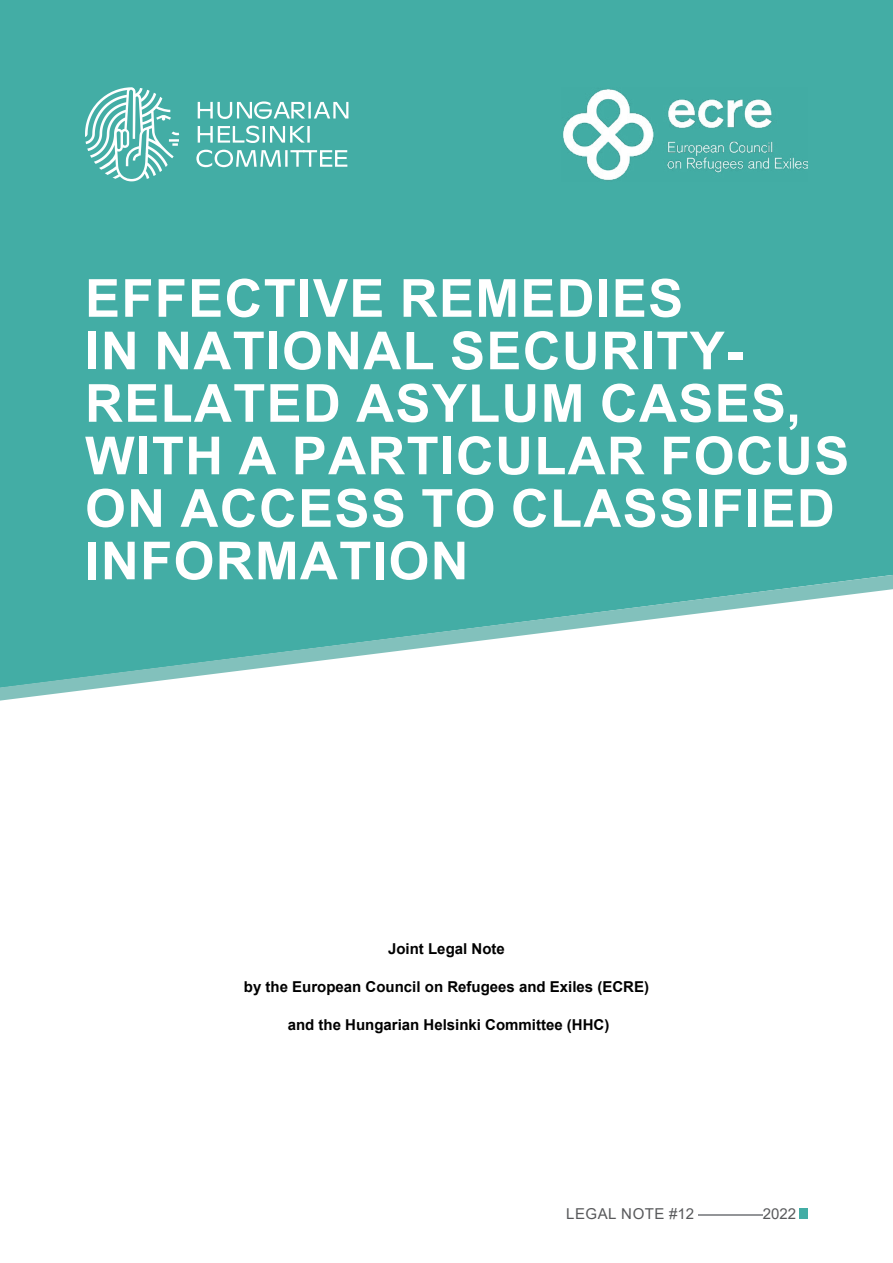
<style>
.page{position:relative;width:893px;height:1263px;background:#fff}
.page>*{position:absolute;margin:0;border:0;box-sizing:border-box;transform-origin:0 0}
.t1{font:700 52.5px/52.5px "Arial";letter-spacing:.025em;color:#fff}
.t2{font:700 15px "Arial";color:#000}
.t3{font:15px "Arial";letter-spacing:.035em;color:#58595b}
.s1{color:#939598}
</style>
<div class="page">
<div style="left:800px;top:1208px;width:8px;height:11px;background:#43ada5"></div>
<div style="left:0;top:0;width:893px;height:258px;background:#43ada5"></div>
<div style="left:0;top:181px;width:893px;height:394px;background:#43ada5"></div>
<svg style="left:0;top:575px;width:893px;height:126px"></svg>
<img style="left:563px;top:89px;width:245px;height:92px">
<svg style="left:85px;top:87px;width:263px;height:94px"></svg>
<p class="t1" style="left:85px;top:273px;width:766px">EFFECTIVE REMEDIES<br>IN NATIONAL SECURITY-<br>RELATED ASYLUM CASES,<br>WITH A PARTICULAR FOCUS<br>ON ACCESS TO CLASSIFIED<br>INFORMATION</p>
<p class="t2" style="left:388px;top:938px;width:118px">Joint Legal Note</p>
<p class="t2" style="left:244px;top:976px;width:407px">by the European Council on Refugees and Exiles (ECRE)</p>
<p class="t2" style="left:288px;top:1014px;width:323px">and the Hungarian Helsinki Committee (HHC)</p>
<p class="t3" style="left:566px;top:1204px;width:231px">LEGAL NOTE #12 <span class="s1">—</span>2022</p>
</div>
